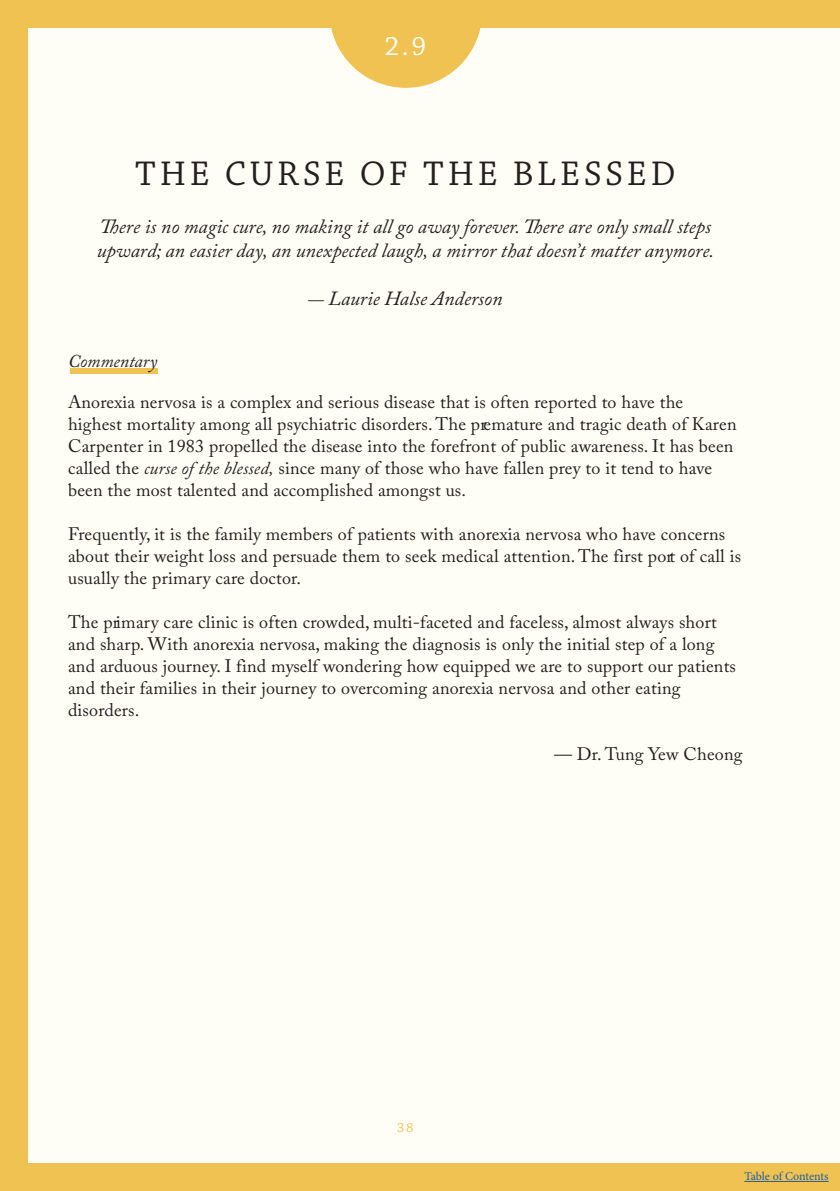
<style>
.page{position:relative;width:840px;height:1191px;background:#fff}
.page>*{position:absolute;margin:0;border:0;box-sizing:border-box;transform-origin:0 0}
.t1{font:36px "Chaparral Pro";letter-spacing:.1em;color:#231f20}
.t2{font:28px "Chaparral Pro";color:#fff}
.t3{font:italic 20px/24px "Adobe Caslon Pro";color:#231f20}
.t4{font:18px/22px "Adobe Caslon Pro";letter-spacing:.01em;color:#231f20}
.t5{font:italic 18px "Adobe Caslon Pro";color:#231f20}
.t6{font:14px "Chaparral Pro";color:#efc251}
.t7{font:12px "Minion Pro";letter-spacing:-.005em;color:#215e9e}
.s1{font-style:normal;font-size:16px}
.s2{font-style:italic}
</style>
<div class="page">
<div style="left:0;top:0;width:839px;height:1191px;background:#efc251"></div>
<div style="left:28px;top:28px;width:811px;height:1134px;background:#fffef6"></div>
<svg style="left:331px;top:28px;width:150px;height:60px"></svg>
<hr style="left:744px;top:1181px;width:84px;height:1px;background:#215e9e">
<div style="left:70px;top:369px;width:87px;height:5px;background:#efc251"></div>
<h2 class="t2" style="left:384px;top:31px;width:43px">2.9</h2>
<h1 class="t1" style="left:135px;top:154px;width:541px">THE CURSE OF THE BLESSED</h1>
<p class="t3" style="left:97px;top:214px;width:618px">There is no magic cure, no making it all go away forever. There are only small steps upward; an easier day, an unexpected laugh, a mirror that doesn’t matter anymore.</p>
<p class="t3" style="left:308px;top:286px;width:196px"><span class="s1">—</span> Laurie Halse Anderson</p>
<p class="t5" style="left:68px;top:350px;width:90px">Commentary</p>
<p class="t4" style="left:68px;top:391px;width:669px">Anorexia nervosa is a complex and serious disease that is often reported to have the highest mortality among all psychiatric disorders. The premature and tragic death of Karen Carpenter in 1983 propelled the disease into the forefront of public awareness. It has been called the <span class="s2">curse of the blessed,</span> since many of those who have fallen prey to it tend to have been the most talented and accomplished amongst us.</p>
<p class="t4" style="left:68px;top:523px;width:674px">Frequently, it is the family members of patients with anorexia nervosa who have concerns about their weight loss and persuade them to seek medical attention. The first port of call is usually the primary care doctor.</p>
<p class="t4" style="left:68px;top:611px;width:669px">The primary care clinic is often crowded, multi-faceted and faceless, almost always short and sharp. With anorexia nervosa, making the diagnosis is only the initial step of a long and arduous journey. I find myself wondering how equipped we are to support our patients and their families in their journey to overcoming anorexia nervosa and other eating disorders.</p>
<p class="t4" style="left:553px;top:743px;width:190px">— Dr. Tung Yew Cheong</p>
<p class="t6" style="left:397px;top:1120px;width:18px">38</p>
<p class="t7" style="left:744px;top:1168px;width:86px">Table of Contents</p>
</div>
